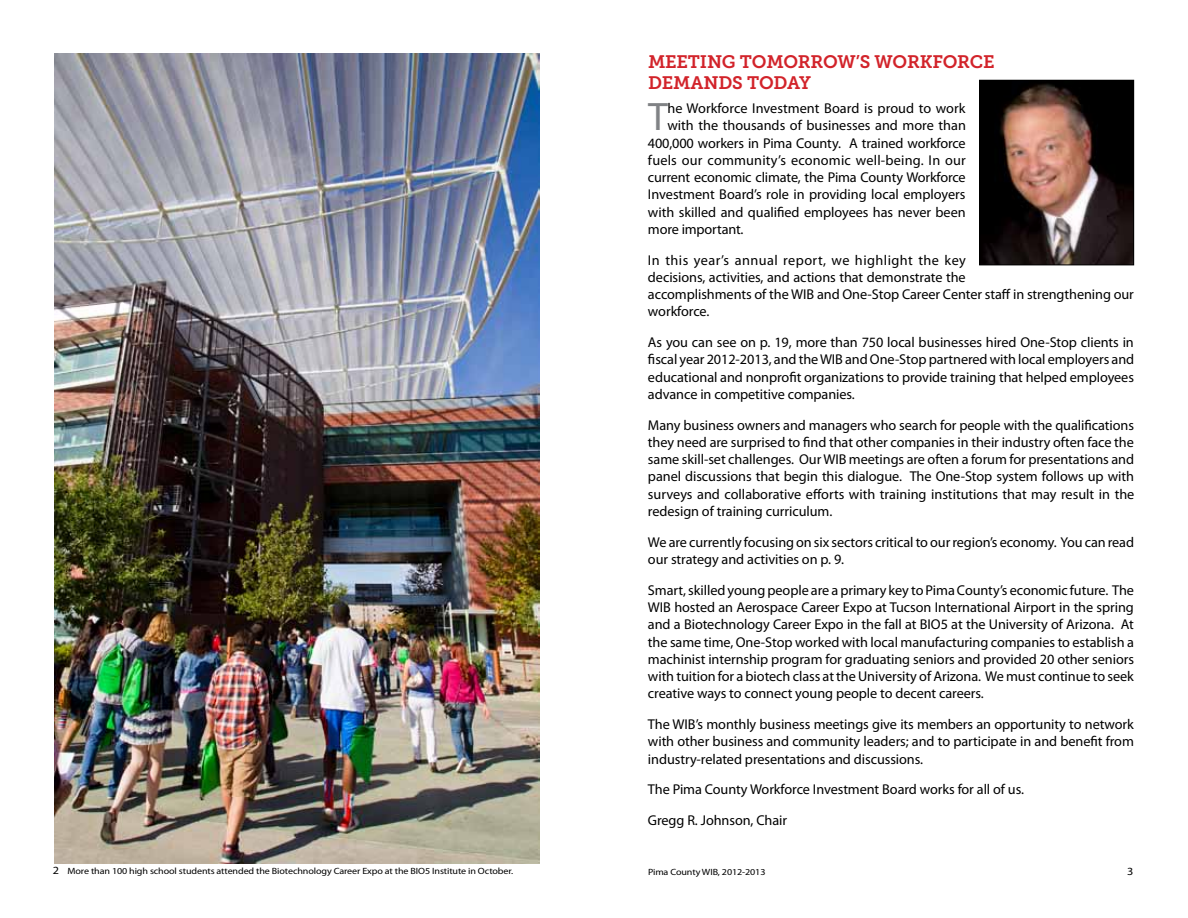
<style>
.page{position:relative;width:1188px;height:918px;background:#fff}
.page>*{position:absolute;margin:0;border:0;box-sizing:border-box;transform-origin:0 0}
.t1{font:39.9px "Myriad Pro";color:#808285}
.t2{font:18px/21.6px "Museo Slab 700";letter-spacing:-.015em;color:#d2232a}
.t3{font:14.25px/17.2px "Myriad Pro";letter-spacing:-.005em;color:#000;text-align:justify}
.t4{font:14.25px "Myriad Pro";letter-spacing:.015em;color:#000}
.t5{font:10.95px "Myriad Pro";color:#000;scale:1.11 1}
.t6{font:9px "Myriad Pro";letter-spacing:-.01em;color:#000;scale:1.11 1}
.s1{font-size:10.95px}
</style>
<div class="page">
<img style="left:981px;top:82px;width:151px;height:181px">
<div style="left:979px;top:80px;width:155px;height:185px;border:1px solid #000"></div>
<img style="left:54px;top:54px;width:486px;height:810px">
<p class="t2" style="left:648px;top:51px;width:348px">MEETING TOMORROW’S WORKFORCE<br>DEMANDS TODAY</p>
<h1 class="t1" style="left:648px;top:92px;width:21px">T</h1>
<p class="t3" style="left:667px;top:99px;width:300px">he Workforce Investment Board is proud to work</p>
<p class="t3" style="left:667px;top:117px;width:300px">with the thousands of businesses and more than</p>
<p class="t3" style="left:648px;top:134px;width:319px">400,000 workers in Pima County. A trained workforce</p>
<p class="t4" style="left:648px;top:151px;width:319px">fuels our community’s economic well-being. In our</p>
<p class="t3" style="left:648px;top:169px;width:319px">current economic climate, the Pima County Workforce</p>
<p class="t3" style="left:648px;top:186px;width:319px">Investment Board’s role in providing local employers</p>
<p class="t3" style="left:648px;top:203px;width:319px">with skilled and qualified employees has never been</p>
<p class="t3" style="left:648px;top:220px;width:97px">more important.</p>
<p class="t3" style="left:648px;top:251px;width:487px;text-align:left">In this year’s annual report, we highlight the key<br>decisions, activities, and actions that demonstrate the<br>accomplishments of the WIB and One-Stop Career Center staff in strengthening our workforce.</p>
<p class="t3" style="left:648px;top:334px;width:488px">As you can see on p. 19, more than 750 local businesses hired One-Stop clients in fiscal year 2012-2013, and the WIB and One-Stop partnered with local employers and educational and nonprofit organizations to provide training that helped employees advance in competitive companies.</p>
<p class="t3" style="left:648px;top:416px;width:488px">Many business owners and managers who search for people with the qualifications they need are surprised to find that other companies in their industry often face the same skill-set challenges. Our WIB meetings are often a forum for presentations and panel discussions that begin this dialogue. The One-Stop system follows up with surveys and collaborative efforts with training institutions that may result in the redesign of training curriculum.</p>
<p class="t3" style="left:648px;top:533px;width:488px">We are currently focusing on six sectors critical to our region’s economy. You can read our strategy and activities on p. 9.</p>
<p class="t3" style="left:648px;top:581px;width:488px">Smart, skilled young people are a primary key to Pima County’s economic future. The WIB hosted an Aerospace Career Expo at Tucson International Airport in the spring and a Biotechnology Career Expo in the fall at BIO5 at the University of Arizona. At the same time, One-Stop worked with local manufacturing companies to establish a machinist internship program for graduating seniors and provided 20 other seniors with tuition for a biotech class at the University of Arizona. We must continue to seek creative ways to connect young people to decent careers.</p>
<p class="t3" style="left:648px;top:715px;width:487px">The WIB’s monthly business meetings give its members an opportunity to network with other business and community leaders; and to participate in and benefit from industry-related presentations and discussions.</p>
<p class="t3" style="left:648px;top:774px;width:378px;line-height:30.8px">The Pima County Workforce Investment Board works for all of us.<br>Gregg R. Johnson, Chair</p>
<p class="t6" style="left:53px;top:866px;width:416px"><span class="s1">2</span> More than 100 high school students attended the Biotechnology Career Expo at the BIO5 Institute in October.</p>
<p class="t6" style="left:648px;top:867px;width:107px">Pima County WIB, 2012-2013</p>
<p class="t5" style="left:1127px;top:865px;width:7px">3</p>
</div>
